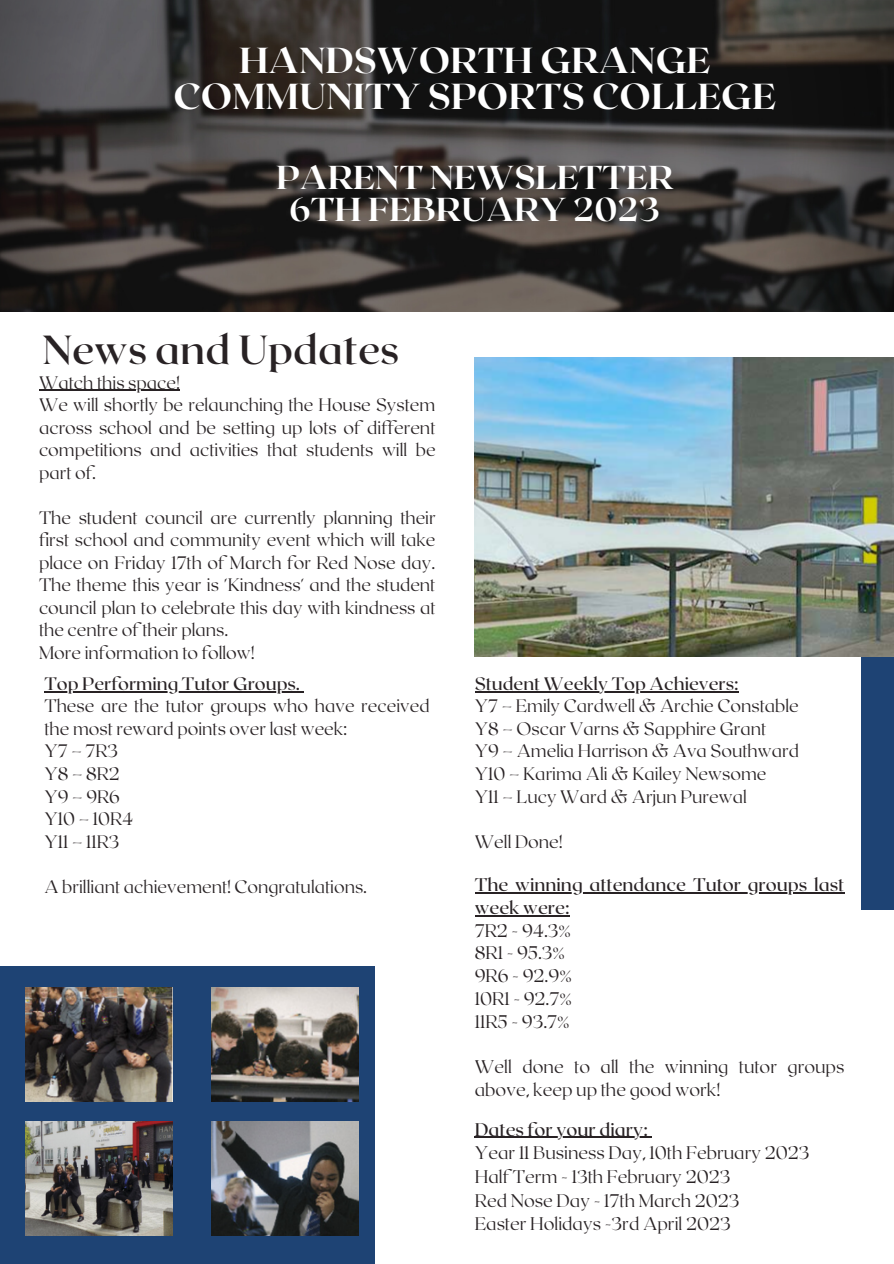
<style>
.page{position:relative;width:894px;height:1264px;background:#fff}
.page>*{position:absolute;margin:0;border:0;box-sizing:border-box;transform-origin:0 0}
.t1{font:600 40.5px "Roxborough CF";color:#282224}
.t2{font:800 36px/36px "Roxborough CF";color:#fff;text-align:center}
.t3{font:800 33px/32.7px "Roxborough CF";color:#fff;text-align:center}
.t4{font:100 18.3px/22.8px "Roxborough CF";color:#282224}
.t5{font:500 18.3px/22.8px "Roxborough CF";color:#282224}
.t6{font:100 18px/22.5px "Roxborough CF";color:#282224}
.t7{font:500 18px "Roxborough CF";color:#282224}
</style>
<div class="page">
<div style="left:861px;top:594px;width:32px;height:315px;background:#1e4374"></div>
<img style="left:474px;top:358px;width:419px;height:298px">
<div style="left:0;top:966px;width:374px;height:297px;background:#1e4374"></div>
<img style="left:25px;top:987px;width:148px;height:114px">
<img style="left:211px;top:987px;width:148px;height:114px">
<img style="left:25px;top:1121px;width:148px;height:114px">
<img style="left:211px;top:1121px;width:148px;height:114px">
<svg style="left:0;top:0;width:893px;height:311px;background:#32302e"></svg>
<hr style="left:39px;top:390px;width:141px;height:1px;background:#282224">
<hr style="left:474px;top:691px;width:264px;height:1px;background:#282224">
<hr style="left:474px;top:892px;width:370px;height:1px;background:#282224">
<hr style="left:474px;top:915px;width:95px;height:1px;background:#282224">
<hr style="left:44px;top:691px;width:256px;height:1px;background:#282224">
<hr style="left:474px;top:1136px;width:173px;height:1px;background:#282224">
<h2 class="t2" style="left:173px;top:40px;width:604px">HANDSWORTH GRANGE<br>COMMUNITY SPORTS COLLEGE</h2>
<h3 class="t3" style="left:276px;top:159px;width:398px">PARENT NEWSLETTER<br>6TH FEBRUARY 2023</h3>
<h1 class="t1" style="left:42px;top:323px;width:358px">News and Updates</h1>
<p class="t6" style="left:39px;top:370px;width:398px">Watch this space!<br>We will shortly be relaunching the House System across school and be setting up lots of different competitions and activities that students will be part of.</p>
<p class="t6" style="left:39px;top:505px;width:398px">The student council are currently planning their first school and community event which will take place on Friday 17th of March for Red Nose day.<br>The theme this year is 'Kindness' and the student council plan to celebrate this day with kindness at the centre of their plans.<br>More information to follow!</p>
<p class="t7" style="left:44px;top:672px;width:257px">Top Performing Tutor Groups.</p>
<p class="t6" style="left:44px;top:694px;width:386px">These are the tutor groups who have received the most reward points over last week:<br>Y7 – 7R3<br>Y8 – 8R2<br>Y9 – 9R6<br>Y10 – 10R4<br>Y11 – 11R3</p>
<p class="t6" style="left:44px;top:874px;width:324px">A brilliant achievement! Congratulations.</p>
<p class="t7" style="left:474px;top:672px;width:265px">Student Weekly Top Achievers:</p>
<p class="t6" style="left:474px;top:694px;width:326px">Y7 – Emily Cardwell &amp; Archie Constable Y8 – Oscar Varns &amp; Sapphire Grant<br>Y9 – Amelia Harrison &amp; Ava Southward Y10 – Karima Ali &amp; Kailey Newsome<br>Y11 – Lucy Ward &amp; Arjun Purewal</p>
<p class="t6" style="left:474px;top:829px;width:89px">Well Done!</p>
<p class="t5" style="left:474px;top:872px;width:371px">The winning attendance Tutor groups last week were:</p>
<p class="t4" style="left:474px;top:917px;width:99px">7R2 - 94.3%<br>8R1 - 95.3%<br>9R6 - 92.9%<br>10R1 - 92.7%<br>11R5 - 93.7%</p>
<p class="t4" style="left:474px;top:1054px;width:371px">Well done to all the winning tutor groups above, keep up the good work!</p>
<p class="t5" style="left:474px;top:1116px;width:175px">Dates for your diary:</p>
<p class="t4" style="left:474px;top:1139px;width:336px;line-height:23.7px">Year 11 Business Day, 10th February 2023<br>Half Term - 13th February 2023<br>Red Nose Day - 17th March 2023<br>Easter Holidays -3rd April 2023</p>
</div>
